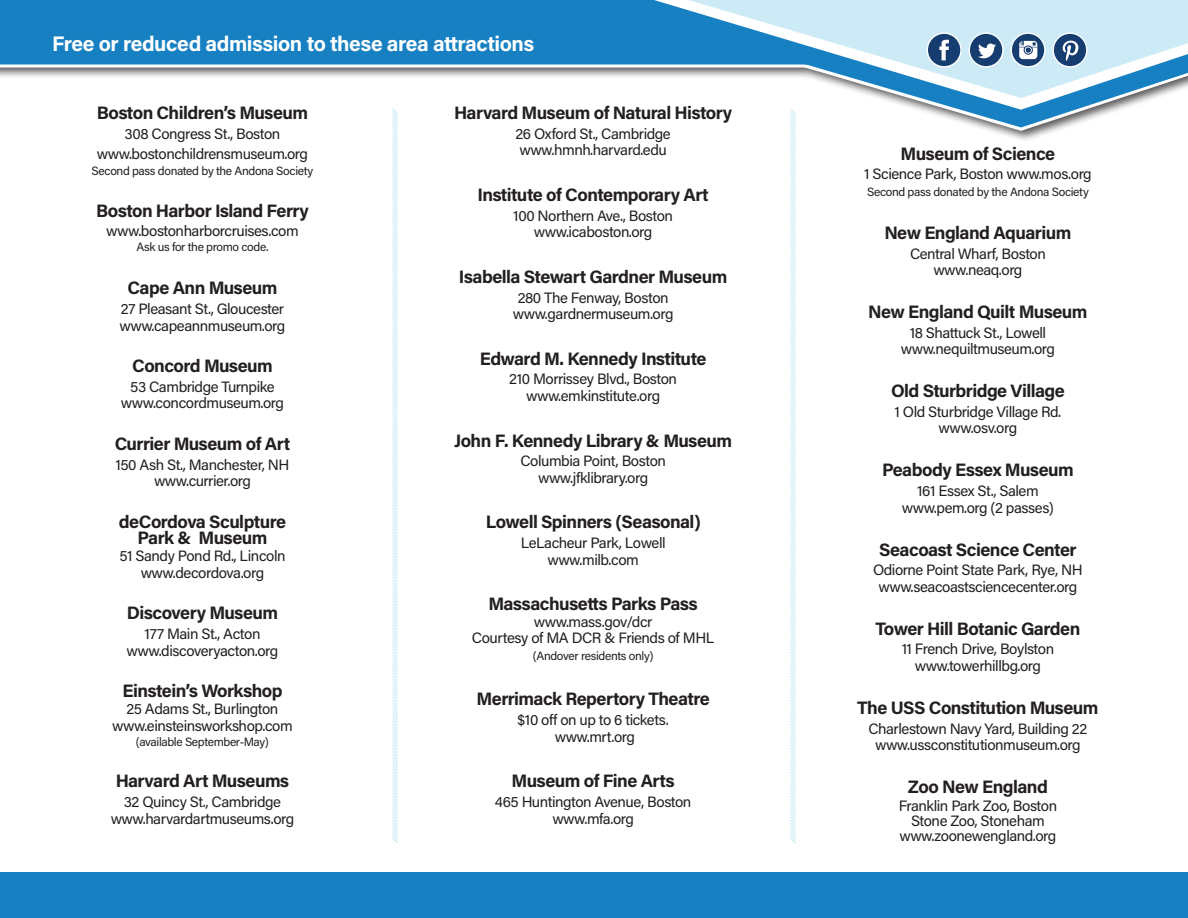
<style>
.page{position:relative;width:1188px;height:918px;background:#fff}
.page>*{position:absolute;margin:0;border:0;box-sizing:border-box;transform-origin:0 0}
.t1{font:700 21px "Acumin Pro";letter-spacing:-.02em;color:#fff}
.t2{font:700 18px/16.5px "Acumin Pro";letter-spacing:-.03em;color:#231f20;text-align:center}
.t3{font:15px/16.5px "Acumin Pro";letter-spacing:-.03em;color:#231f20;text-align:center}
.t4{font:12px "Acumin Pro";letter-spacing:-.03em;color:#231f20}
</style>
<div class="page">
<div style="left:0;top:873px;width:1188px;height:45px;background:#1680c3"></div>
<svg style="left:392px;top:143px;width:6px;height:701px"></svg>
<svg style="left:790px;top:143px;width:6px;height:701px"></svg>
<div style="left:0;top:0;width:1188px;height:143px;background:#231f20;opacity:.75"></div>
<svg style="left:575px;top:69px;width:613px;height:62px"></svg>
<svg style="left:0;top:0;width:586px;height:69px;background:#2285c3"></svg>
<svg style="left:586px;top:0;width:602px;height:127px"></svg>
<svg style="left:925px;top:30px;width:164px;height:42px;background:#8facc4"></svg>
<p class="t1" style="left:52px;top:29px;width:484px">Free or reduced admission to these area attractions</p>
<p class="t2" style="left:454px;top:104px;width:280px">Harvard Museum of Natural History</p>
<p class="t3" style="left:516px;top:125px;width:157px;text-align:left">26 Oxford St., Cambridge www.hmnh.harvard.edu</p>
<p class="t2" style="left:478px;top:186px;width:233px">Institute of Contemporary Art</p>
<p class="t3" style="left:513px;top:207px;width:161px">100 Northern Ave., Boston www.icaboston.org</p>
<p class="t2" style="left:459px;top:267px;width:270px">Isabella Stewart Gardner Museum</p>
<p class="t3" style="left:513px;top:288px;width:162px">280 The Fenway, Boston www.gardnermuseum.org</p>
<p class="t2" style="left:97px;top:104px;width:213px">Boston Children’s Museum</p>
<p class="t3" style="left:125px;top:125px;width:157px">308 Congress St., Boston</p>
<p class="t3" style="left:97px;top:144px;width:213px">www.bostonchildrensmuseum.org</p>
<p class="t4" style="left:92px;top:163px;width:223px">Second pass donated by the Andona Society</p>
<p class="t2" style="left:96px;top:201px;width:214px">Boston Harbor Island Ferry</p>
<p class="t3" style="left:106px;top:222px;width:194px">www.bostonharborcruises.com</p>
<p class="t4" style="left:137px;top:239px;width:133px">Ask us for the promo code.</p>
<p class="t2" style="left:127px;top:279px;width:152px">Cape Ann Museum</p>
<p class="t3" style="left:120px;top:300px;width:167px;text-align:left">27 Pleasant St., Gloucester www.capeannmuseum.org</p>
<p class="t2" style="left:901px;top:144px;width:156px">Museum of Science</p>
<p class="t3" style="left:864px;top:165px;width:229px">1 Science Park, Boston www.mos.org</p>
<p class="t4" style="left:867px;top:183px;width:223px">Second pass donated by the Andona Society</p>
<p class="t2" style="left:884px;top:224px;width:188px">New England Aquarium</p>
<p class="t3" style="left:910px;top:245px;width:137px">Central Wharf, Boston www.neaq.org</p>
<p class="t2" style="left:868px;top:303px;width:221px">New England Quilt Museum</p>
<p class="t3" style="left:901px;top:324px;width:156px">18 Shattuck St., Lowell www.nequiltmuseum.org</p>
<p class="t2" style="left:480px;top:349px;width:228px">Edward M. Kennedy Institute</p>
<p class="t3" style="left:509px;top:370px;width:169px">210 Morrissey Blvd., Boston www.emkinstitute.org</p>
<p class="t2" style="left:454px;top:431px;width:279px">John F. Kennedy Library &amp; Museum</p>
<p class="t3" style="left:520px;top:452px;width:147px">Columbia Point, Boston www.jfklibrary.org</p>
<p class="t2" style="left:132px;top:357px;width:142px">Concord Museum</p>
<p class="t3" style="left:121px;top:378px;width:165px">53 Cambridge Turnpike www.concordmuseum.org</p>
<p class="t2" style="left:891px;top:382px;width:175px">Old Sturbridge Village</p>
<p class="t3" style="left:895px;top:403px;width:168px">1 Old Sturbridge Village Rd. www.osv.org</p>
<p class="t2" style="left:115px;top:435px;width:177px">Currier Museum of Art</p>
<p class="t3" style="left:115px;top:456px;width:176px">150 Ash St., Manchester, NH www.currier.org</p>
<p class="t2" style="left:882px;top:461px;width:193px">Peabody Essex Museum</p>
<p class="t3" style="left:902px;top:482px;width:154px">161 Essex St., Salem www.pem.org (2 passes)</p>
<p class="t2" style="left:879px;top:540px;width:199px">Seacoast Science Center</p>
<p class="t3" style="left:873px;top:561px;width:211px">Odiorne Point State Park, Rye, NH www.seacoastsciencecenter.org</p>
<p class="t2" style="left:876px;top:619px;width:206px">Tower Hill Botanic Garden</p>
<p class="t3" style="left:902px;top:640px;width:154px">11 French Drive, Boylston www.towerhillbg.org</p>
<p class="t2" style="left:119px;top:513px;width:169px">deCordova Sculpture<br>Park &amp; Museum</p>
<p class="t3" style="left:119px;top:547px;width:168px">51 Sandy Pond Rd., Lincoln</p>
<p class="t3" style="left:141px;top:564px;width:125px">www.decordova.org</p>
<p class="t2" style="left:486px;top:513px;width:217px">Lowell Spinners (Seasonal)</p>
<p class="t3" style="left:521px;top:534px;width:147px">LeLacheur Park, Lowell www.milb.com</p>
<p class="t2" style="left:488px;top:595px;width:211px">Massachusetts Parks Pass</p>
<p class="t3" style="left:472px;top:613px;width:244px">www.mass.gov/dcr<br>Courtesy of MA DCR &amp; Friends of MHL</p>
<p class="t4" style="left:533px;top:647px;width:122px">(Andover residents only)</p>
<p class="t2" style="left:127px;top:604px;width:153px">Discovery Museum</p>
<p class="t3" style="left:127px;top:625px;width:153px">177 Main St., Acton www.discoveryacton.org</p>
<p class="t2" style="left:122px;top:682px;width:162px">Einstein’s Workshop</p>
<p class="t3" style="left:127px;top:700px;width:153px">25 Adams St., Burlington</p>
<p class="t3" style="left:112px;top:717px;width:182px">www.einsteinsworkshop.com</p>
<p class="t4" style="left:136px;top:733px;width:135px">(available September-May)</p>
<p class="t2" style="left:116px;top:772px;width:175px">Harvard Art Museums</p>
<p class="t3" style="left:111px;top:793px;width:185px">32 Quincy St., Cambridge www.harvardartmuseums.org</p>
<p class="t2" style="left:477px;top:690px;width:235px">Merrimack Repertory Theatre</p>
<p class="t3" style="left:518px;top:711px;width:153px">$10 off on up to 6 tickets. www.mrt.org</p>
<p class="t2" style="left:512px;top:772px;width:165px">Museum of Fine Arts</p>
<p class="t3" style="left:495px;top:793px;width:198px">465 Huntington Avenue, Boston www.mfa.org</p>
<p class="t2" style="left:857px;top:698px;width:243px">The USS Constitution Museum</p>
<p class="t3" style="left:868px;top:719px;width:221px">Charlestown Navy Yard, Building 22 www.ussconstitutionmuseum.org</p>
<p class="t2" style="left:908px;top:778px;width:141px">Zoo New England</p>
<p class="t3" style="left:899px;top:798px;width:160px;line-height:15px">Franklin Park Zoo, Boston<br>Stone Zoo, Stoneham www.zoonewengland.org</p>
</div>
